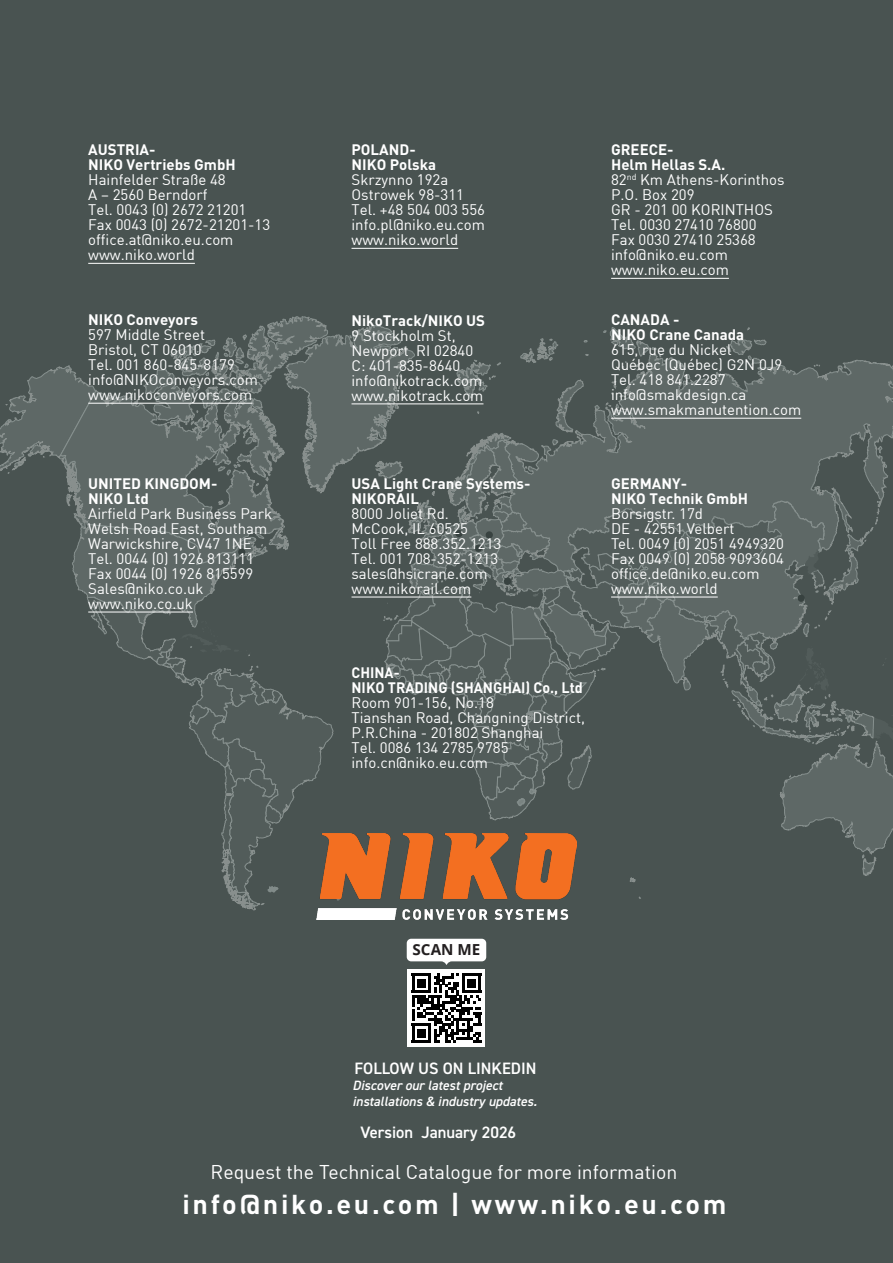
<style>
.page{position:relative;width:893px;height:1263px;background:#495351}
.page>*{position:absolute;margin:0;border:0;box-sizing:border-box;transform-origin:0 0}
.t1{font:700 27px "DIN Greek";letter-spacing:.1em;color:#fff}
.t2{font:19.5px "DIN Greek";color:#fff}
.t3{font:600 16.5px "DIN2014";color:#fff}
.Page_Section_Title_-_Black{font:700 15.15px "Open Sans";color:#231f20}
.body_text{font:15px/15px "DIN Greek";color:#fff}
.body_text-2{font:700 15px "DIN Greek";color:#fff}
.body_text-3{font:700 15px "DIN Greek";color:#fff;scale:.95 1}
.t4{font:italic 600 13.5px "DIN2014";color:#fff}
</style>
<div class="page">
<svg style="left:267px;top:316px;width:58px;height:9px"></svg>
<svg style="left:0;top:325px;width:893px;height:586px"></svg>
<hr style="left:88px;top:403px;width:164px;height:1px;background:#fff">
<hr style="left:611px;top:418px;width:190px;height:1px;background:#fff">
<hr style="left:88px;top:612px;width:105px;height:1px;background:#fff">
<hr style="left:351px;top:248px;width:107px;height:1px;background:#fff">
<hr style="left:88px;top:263px;width:107px;height:1px;background:#fff">
<hr style="left:611px;top:278px;width:118px;height:1px;background:#fff">
<hr style="left:351px;top:597px;width:120px;height:1px;background:#fff">
<hr style="left:611px;top:597px;width:107px;height:1px;background:#fff">
<hr style="left:351px;top:403px;width:132px;height:1px;background:#fff">
<img style="left:317px;top:834px;width:259px;height:85px">
<div style="left:408px;top:969px;width:77px;height:78px;background:#fff"></div>
<svg style="left:412px;top:973px;width:69px;height:70px"></svg>
<hr style="left:412px;top:1040px;width:19px;height:3px;background:#000">
<div style="left:417px;top:1029px;width:9px;height:8px;background:#000"></div>
<svg style="left:407px;top:939px;width:79px;height:26px;background:#e5e7e6"></svg>
<p class="body_text-2" style="left:88px;top:141px;width:69px">AUSTRIA-</p>
<p class="body_text-2" style="left:88px;top:156px;width:149px">NIKO Vertriebs GmbH</p>
<p class="body_text" style="left:88px;top:172px;width:139px">Hainfelder Straße 48</p>
<p class="body_text" style="left:88px;top:187px;width:121px">A – 2560 Berndorf</p>
<p class="body_text" style="left:88px;top:202px;width:160px">Tel. 0043 (0) 2672 21201</p>
<p class="body_text" style="left:88px;top:217px;width:183px">Fax 0043 (0) 2672-21201-13</p>
<p class="body_text" style="left:88px;top:232px;width:147px">office.at@niko.eu.com</p>
<p class="body_text" style="left:88px;top:247px;width:108px">www.niko.world</p>
<p class="body_text-2" style="left:88px;top:311px;width:111px">NIKO Conveyors</p>
<p class="body_text" style="left:88px;top:327px;width:118px">597 Middle Street</p>
<p class="body_text" style="left:88px;top:342px;width:115px">Bristol, CT 06010</p>
<p class="body_text" style="left:88px;top:357px;width:148px">Tel. 001 860-845-8179</p>
<p class="body_text" style="left:88px;top:372px;width:171px">info@NIKOconveyors.com www.nikoconveyors.com</p>
<p class="body_text-2" style="left:88px;top:475px;width:131px">UNITED KINGDOM-</p>
<p class="body_text-2" style="left:88px;top:490px;width:62px">NIKO Ltd</p>
<p class="body_text" style="left:88px;top:506px;width:185px">Airfield Park Business Park</p>
<p class="body_text" style="left:88px;top:521px;width:181px">Welsh Road East, Southam</p>
<p class="body_text" style="left:88px;top:536px;width:165px">Warwickshire, CV47 1NE</p>
<p class="body_text" style="left:88px;top:551px;width:168px">Tel. 0044 (0) 1926 813111</p>
<p class="body_text" style="left:88px;top:566px;width:167px">Fax 0044 (0) 1926 815599</p>
<p class="body_text" style="left:88px;top:581px;width:117px">Sales@niko.co.uk www.niko.co.uk</p>
<p class="body_text-2" style="left:351px;top:141px;width:66px">POLAND-</p>
<p class="body_text-2" style="left:351px;top:156px;width:86px">NIKO Polska</p>
<p class="body_text" style="left:351px;top:172px;width:98px">Skrzynno 192a</p>
<p class="body_text" style="left:351px;top:187px;width:114px">Ostrowek 98-311</p>
<p class="body_text" style="left:351px;top:202px;width:135px">Tel. +48 504 003 556</p>
<p class="body_text" style="left:351px;top:217px;width:135px">info.pl@niko.eu.com</p>
<p class="body_text" style="left:351px;top:232px;width:108px">www.niko.world</p>
<p class="body_text-2" style="left:351px;top:312px;width:135px">NikoTrack/NIKO US</p>
<p class="body_text" style="left:351px;top:328px;width:106px">9 Stockholm St,</p>
<p class="body_text" style="left:351px;top:343px;width:123px">Newport RI 02840</p>
<p class="body_text" style="left:351px;top:358px;width:110px">C: 401-835-8640</p>
<p class="body_text" style="left:351px;top:373px;width:132px">info@nikotrack.com</p>
<p class="body_text" style="left:351px;top:388px;width:133px">www.nikotrack.com</p>
<p class="body_text-2" style="left:351px;top:475px;width:180px">USA Light Crane Systems-</p>
<p class="body_text-2" style="left:351px;top:490px;width:69px">NIKORAIL</p>
<p class="body_text" style="left:351px;top:506px;width:99px">8000 Joliet Rd.</p>
<p class="body_text" style="left:351px;top:521px;width:118px">McCook, IL 60525</p>
<p class="body_text" style="left:351px;top:536px;width:151px">Toll Free 888.352.1213</p>
<p class="body_text" style="left:351px;top:551px;width:148px">Tel. 001 708-352-1213</p>
<p class="body_text" style="left:351px;top:566px;width:138px">sales@hsicrane.com www.nikorail.com</p>
<p class="body_text-2" style="left:611px;top:141px;width:64px">GREECE-</p>
<p class="body_text-2" style="left:611px;top:156px;width:116px">Helm Hellas S.A.</p>
<p class="body_text" style="left:611px;top:172px;width:175px">82<sup>nd</sup> Km Athens-Korinthos</p>
<p class="body_text" style="left:611px;top:187px;width:85px">P.O. Box 209</p>
<p class="body_text" style="left:611px;top:202px;width:163px">GR - 201 00 KORINTHOS</p>
<p class="body_text" style="left:611px;top:217px;width:147px">Tel. 0030 27410 76800<br>Fax 0030 27410 25368</p>
<p class="body_text" style="left:611px;top:247px;width:118px">info@niko.eu.com</p>
<p class="body_text" style="left:611px;top:262px;width:119px">www.niko.eu.com</p>
<p class="body_text-2" style="left:611px;top:311px;width:70px">CANADA -</p>
<p class="body_text-2" style="left:611px;top:326px;width:135px">NIKO Crane Canada</p>
<p class="body_text" style="left:611px;top:342px;width:122px">615, rue du Nickel</p>
<p class="body_text" style="left:611px;top:357px;width:173px">Québec (Québec) G2N 0J9</p>
<p class="body_text" style="left:611px;top:372px;width:116px">Tel. 418 841.2287</p>
<p class="body_text" style="left:611px;top:387px;width:192px">info@smakdesign.ca www.smakmanutention.com</p>
<p class="body_text-2" style="left:611px;top:475px;width:77px">GERMANY-</p>
<p class="body_text-2" style="left:611px;top:490px;width:138px">NIKO Technik GmbH</p>
<p class="body_text" style="left:611px;top:506px;width:93px">Borsigstr. 17d</p>
<p class="body_text" style="left:611px;top:521px;width:125px">DE - 42551 Velbert</p>
<p class="body_text" style="left:611px;top:536px;width:174px">Tel. 0049 (0) 2051 4949320</p>
<p class="body_text" style="left:611px;top:551px;width:174px">Fax 0049 (0) 2058 9093604</p>
<p class="body_text" style="left:611px;top:566px;width:150px">office.de@niko.eu.com</p>
<p class="body_text" style="left:611px;top:581px;width:108px">www.niko.world</p>
<p class="body_text-3" style="left:351px;top:664px;width:52px">CHINA-</p>
<p class="body_text-3" style="left:351px;top:679px;width:245px">NIKO TRADING (SHANGHAI) Co., Ltd</p>
<p class="body_text" style="left:351px;top:695px;width:144px">Room 901-156, No.18</p>
<p class="body_text" style="left:351px;top:710px;width:235px">Tianshan Road, Changning District,</p>
<p class="body_text" style="left:351px;top:725px;width:193px">P.R.China - 201802 Shanghai</p>
<p class="body_text" style="left:351px;top:740px;width:159px">Tel. 0086 134 2785 9785</p>
<p class="body_text" style="left:351px;top:755px;width:138px">info.cn@niko.eu.com</p>
<p class="Page_Section_Title_-_Black" style="left:413px;top:939px;width:69px">SCAN ME</p>
<p class="t3" style="left:355px;top:1057px;width:183px">FOLLOW US ON LINKEDIN</p>
<p class="t4" style="left:352px;top:1076px;width:151px">Discover our latest project</p>
<p class="t4" style="left:352px;top:1092px;width:186px">installations &amp; industry updates.</p>
<p class="t3" style="left:360px;top:1121px;width:157px">Version ΞJanuary 2026</p>
<p class="t2" style="left:211px;top:1161px;width:468px">Request the Technical Catalogue for more information</p>
<p class="t1" style="left:182px;top:1188px;width:545px">info@niko.eu.com | www.niko.eu.com</p>
</div>
